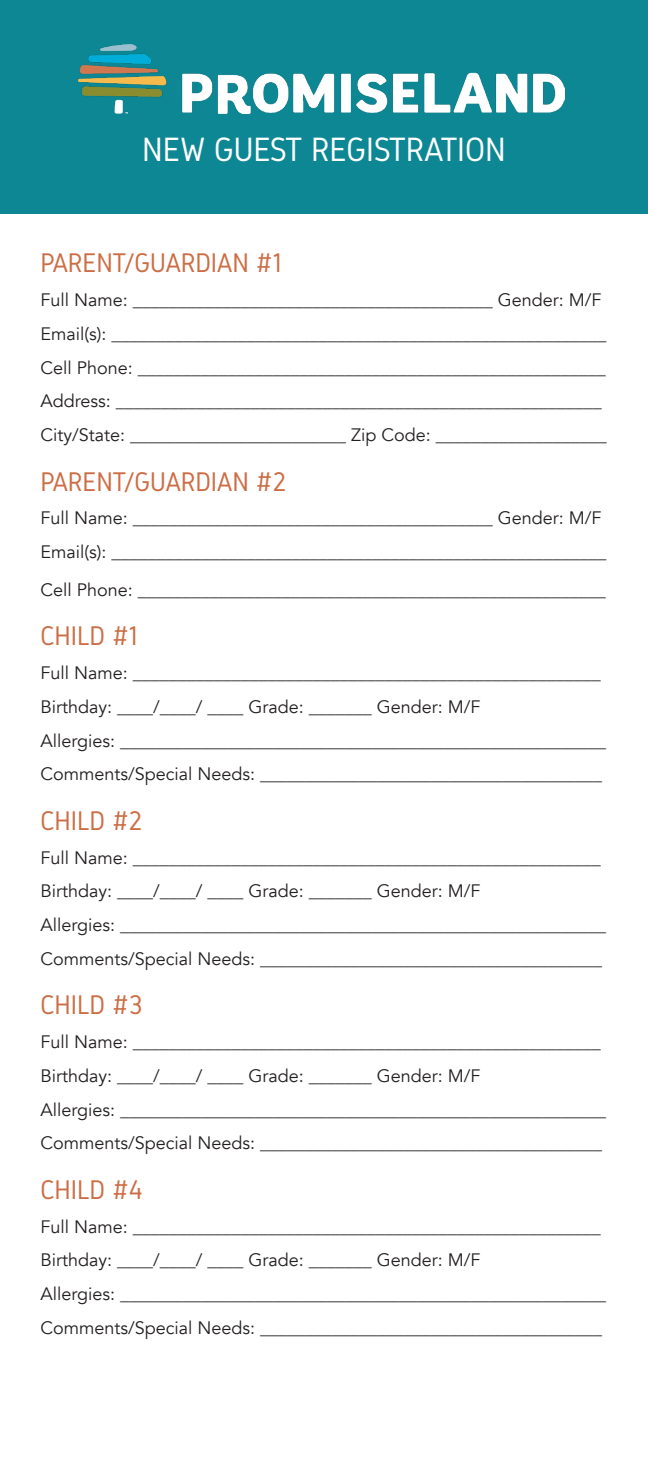
<style>
.page{position:relative;width:648px;height:1458px;background:#fff}
.page>*{position:absolute;margin:0;border:0;box-sizing:border-box;transform-origin:0 0}
.t1{font:33.75px "Gidole";color:#fff}
.t2{font:27px "Gidole";color:#cc6d44}
.t3{font:18px/33.8px "Avenir";color:#231f20}
</style>
<div class="page">
<div style="left:0;top:0;width:648px;height:214px;background:#0d8794"></div>
<img style="left:78px;top:44px;width:486px;height:69px">
<h1 class="t1" style="left:142px;top:129px;width:365px">NEW GUEST REGISTRATION</h1>
<h2 class="t2" style="left:40px;top:247px;width:243px">PARENT/GUARDIAN #1</h2>
<p class="t3" style="left:40px;top:283px;width:568px">Full Name: ________________________________________ Gender: M/F Email(s): _______________________________________________________ Cell Phone: ____________________________________________________ Address: ______________________________________________________ City/State: ________________________ Zip Code: ___________________</p>
<h2 class="t2" style="left:40px;top:465px;width:247px">PARENT/GUARDIAN #2</h2>
<p class="t3" style="left:40px;top:502px;width:568px">Full Name: ________________________________________ Gender: M/F<br>Email(s): _______________________________________________________</p>
<p class="t3" style="left:40px;top:573px;width:567px">Cell Phone: ____________________________________________________</p>
<h2 class="t2" style="left:40px;top:620px;width:99px">CHILD #1</h2>
<p class="t3" style="left:40px;top:656px;width:567px">Full Name: ____________________________________________________ Birthday: ____/____/ ____ Grade: _______ Gender: M/F<br>Allergies: ______________________________________________________ Comments/Special Needs: ______________________________________</p>
<h2 class="t2" style="left:40px;top:805px;width:104px">CHILD #2</h2>
<p class="t3" style="left:40px;top:841px;width:567px">Full Name: ____________________________________________________ Birthday: ____/____/ ____ Grade: _______ Gender: M/F<br>Allergies: ______________________________________________________ Comments/Special Needs: ______________________________________</p>
<h2 class="t2" style="left:40px;top:989px;width:104px">CHILD #3</h2>
<p class="t3" style="left:40px;top:1025px;width:567px">Full Name: ____________________________________________________ Birthday: ____/____/ ____ Grade: _______ Gender: M/F<br>Allergies: ______________________________________________________ Comments/Special Needs: ______________________________________</p>
<h2 class="t2" style="left:40px;top:1174px;width:104px">CHILD #4</h2>
<p class="t3" style="left:40px;top:1210px;width:567px">Full Name: ____________________________________________________ Birthday: ____/____/ ____ Grade: _______ Gender: M/F<br>Allergies: ______________________________________________________ Comments/Special Needs: ______________________________________</p>
</div>
